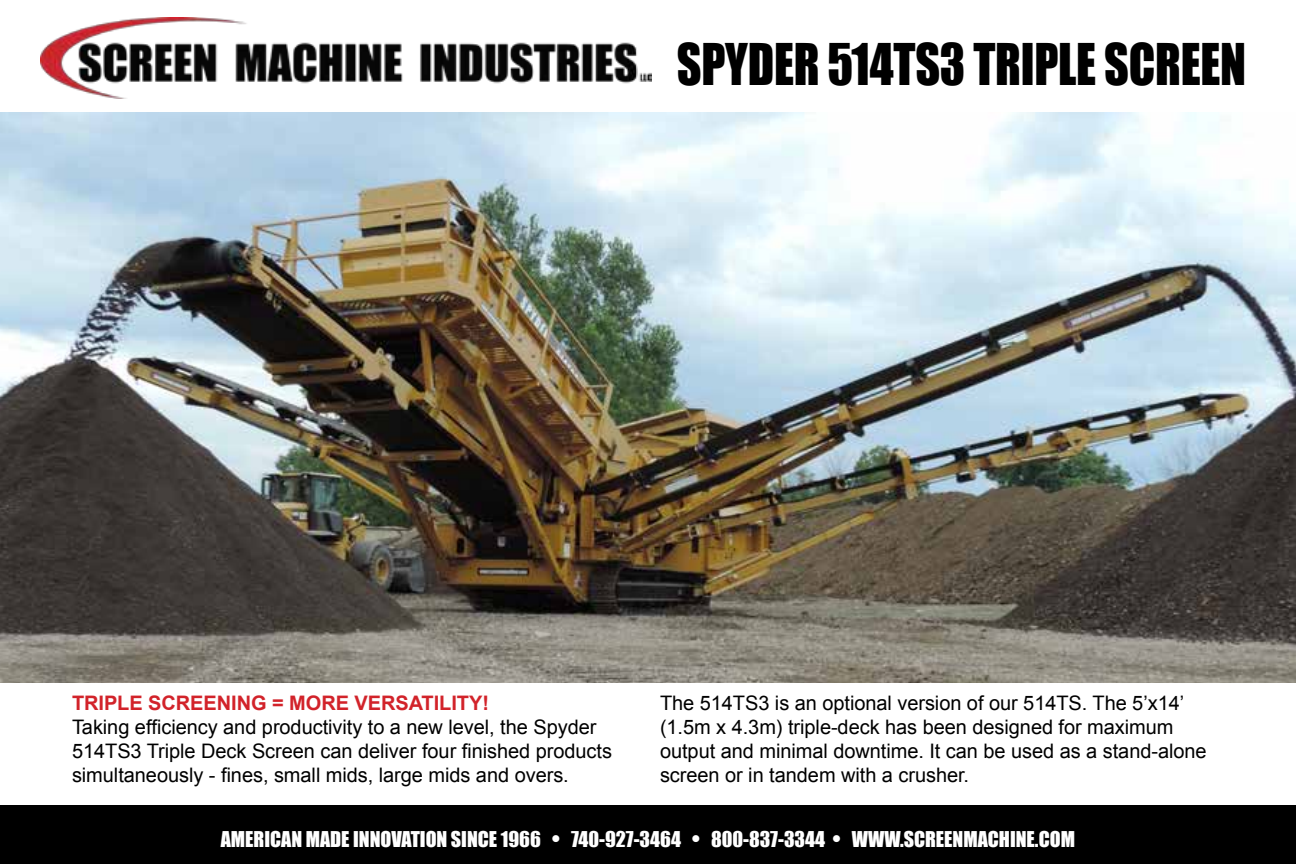
<style>
.page{position:relative;width:1296px;height:864px;background:#fff}
.page>*{position:absolute;margin:0;border:0;box-sizing:border-box;transform-origin:0 0}
.t1{font:52.8px "Impact";letter-spacing:-.005em;color:#000;scale:.91 1}
.t2{font:20px/24px "Arial";letter-spacing:-.005em;color:#000}
.t3{font:20px "Impact";color:#fff}
.t4{font:700 20px "Arial";letter-spacing:-.005em;color:#d2232a}
</style>
<div class="page">
<img style="left:40px;top:17px;width:612px;height:82px">
<img style="left:0;top:112px;width:1296px;height:571px">
<div style="left:0;top:805px;width:1296px;height:59px;background:#000"></div>
<h1 class="t1" style="left:677px;top:23px;width:627px">SPYDER 514TS3 TRIPLE SCREEN</h1>
<p class="t4" style="left:72px;top:690px;width:419px">TRIPLE SCREENING = MORE VERSATILITY!</p>
<p class="t2" style="left:72px;top:716px;width:542px">Taking efficiency and productivity to a new level, the Spyder<br>514TS3 Triple Deck Screen can deliver four finished products simultaneously - fines, small mids, large mids and overs.</p>
<p class="t2" style="left:660px;top:692px;width:548px">The 514TS3 is an optional version of our 514TS. The 5’x14’ (1.5m x 4.3m) triple-deck has been designed for maximum output and minimal downtime. It can be used as a stand-alone screen or in tandem with a crusher.</p>
<p class="t3" style="left:221px;top:823px;width:856px">AMERICAN MADE INNOVATION SINCE 1966 ● 740-927-3464 ● 800-837-3344 ● WWW.SCREENMACHINE.COM</p>
</div>
